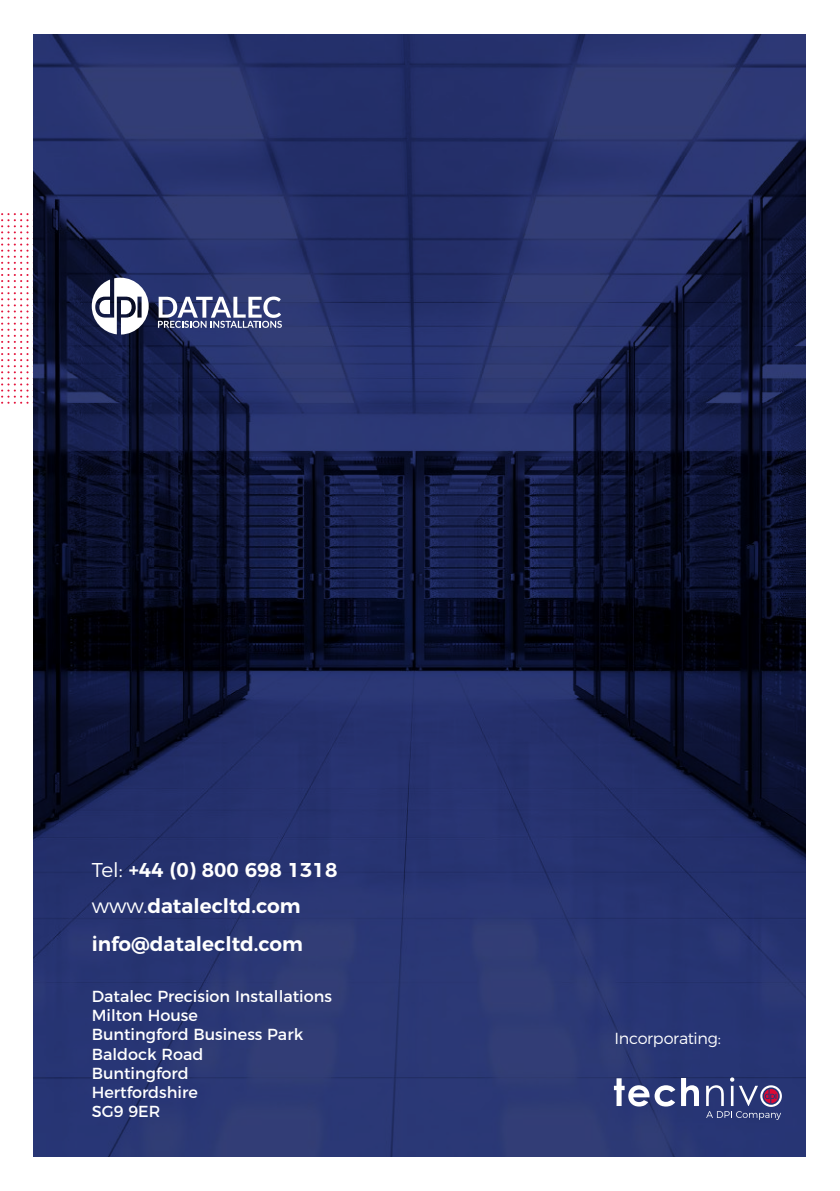
<style>
.page{position:relative;width:840px;height:1191px;background:#fff}
.page>*{position:absolute;margin:0;border:0;box-sizing:border-box;transform-origin:0 0}
.t1{font:600 20px/36.6px "Montserrat";color:#fff}
.t2{font:16px/19.2px "Montserrat";color:#fff}
.t3{font:300 16px "Montserrat";letter-spacing:-.02em;color:#fff}
.s1{font-weight:300}
</style>
<div class="page">
<svg style="left:1px;top:213px;width:32px;height:191px"></svg>
<img style="left:33px;top:34px;width:772px;height:1123px">
<svg style="left:613px;top:1078px;width:85px;height:28px"></svg>
<svg style="left:705px;top:1077px;width:76px;height:42px;background:#525589"></svg>
<svg style="left:92px;top:213px;width:57px;height:191px"></svg>
<svg style="left:158px;top:296px;width:124px;height:32px"></svg>
<p class="t1" style="left:92px;top:850px;width:247px"><span class="s1">Tel:</span> +44 (0) 800 698 1318 <span class="s1">www.</span>datalecltd.com info@datalecltd.com</p>
<p class="t2" style="left:92px;top:985px;width:241px">Datalec Precision Installations<br>Milton House<br>Buntingford Business Park<br>Baldock Road<br>Buntingford<br>Hertfordshire<br>SG9 9ER</p>
<p class="t3" style="left:614px;top:1026px;width:108px">Incorporating:</p>
</div>
